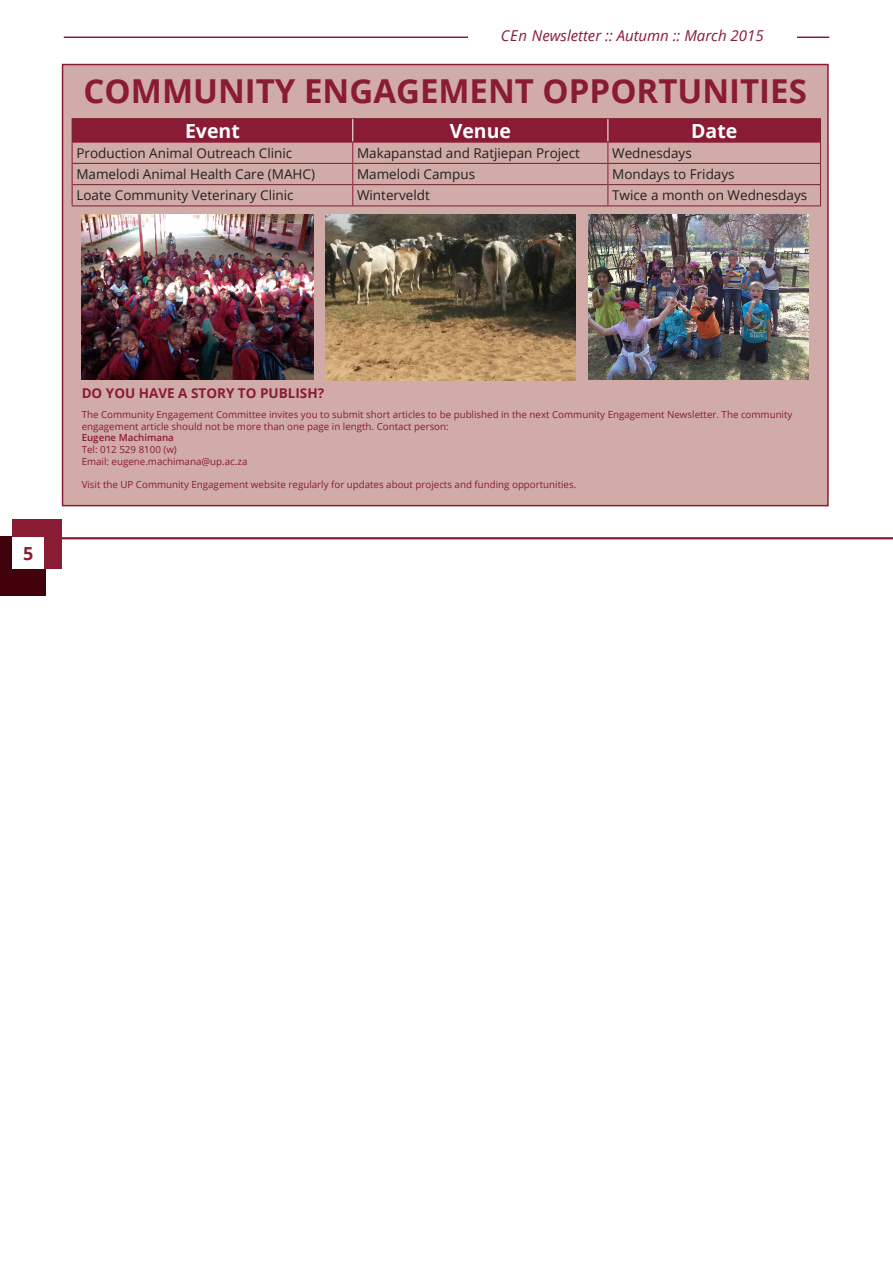
<style>
.page{position:relative;width:893px;height:1263px;background:#fff}
.page>*{position:absolute;margin:0;border:0;box-sizing:border-box;transform-origin:0 0}
.t1{font:700 33px "Open Sans";color:#891b35}
.t2{font:700 19.5px "Open Sans";color:#fff}
.t3{font:700 18px "Open Sans";color:#891b35}
.t4{font:italic 15px "Open Sans";color:#891b35}
.t5{font:13.5px "Open Sans";color:#231f20}
.List_Paragraph{font:700 13.5px "Open Sans";color:#891b35}
.t6{font:9.75px/11.7px "Open Sans";color:#891b35}
.s1{font-weight:600}
</style>
<div class="page">
<hr style="left:64px;top:37px;width:765px;height:1px;background:#891b35">
<div style="left:468px;top:29px;width:329px;height:19px;background:#fff"></div>
<hr style="left:56px;top:537px;width:837px;height:2px;background:#891b35">
<div style="left:0;top:536px;width:46px;height:60px;background:#42020b"></div>
<div style="left:12px;top:519px;width:50px;height:50px;background:#891b35"></div>
<div style="left:12px;top:537px;width:32px;height:32px;background:#fff"></div>
<div style="left:63px;top:65px;width:765px;height:441px;background:#d1aba8"></div>
<div style="left:62px;top:64px;width:767px;height:442px;border:2px solid #891b35"></div>
<hr style="left:72px;top:118px;width:281px;height:1px;background:#74202e">
<hr style="left:353px;top:118px;width:255px;height:1px;background:#74202e">
<hr style="left:608px;top:118px;width:213px;height:1px;background:#74202e">
<svg style="left:72px;top:119px;width:749px;height:87px"></svg>
<hr style="left:72px;top:206px;width:281px;height:1px;background:#891b35">
<hr style="left:353px;top:206px;width:255px;height:1px;background:#891b35">
<hr style="left:608px;top:206px;width:213px;height:1px;background:#891b35">
<img style="left:325px;top:214px;width:251px;height:166px">
<img style="left:82px;top:214px;width:231px;height:165px">
<img style="left:589px;top:214px;width:220px;height:165px">
<p class="t4" style="left:501px;top:25px;width:264px">CEn Newsletter :: Autumn :: March 2015</p>
<p class="t1" style="left:84px;top:68px;width:725px">COMMUNITY ENGAGEMENT OPPORTUNITIES</p>
<p class="t2" style="left:185px;top:117px;width:56px">Event</p>
<p class="t2" style="left:450px;top:117px;width:63px">Venue</p>
<p class="t2" style="left:691px;top:117px;width:48px">Date</p>
<p class="t5" style="left:76px;top:144px;width:218px">Production Animal Outreach Clinic</p>
<p class="t5" style="left:357px;top:144px;width:225px">Makapanstad and Ratjiepan Project</p>
<p class="t5" style="left:612px;top:144px;width:81px">Wednesdays</p>
<p class="t5" style="left:76px;top:165px;width:240px">Mamelodi Animal Health Care (MAHC)</p>
<p class="t5" style="left:357px;top:165px;width:120px">Mamelodi Campus</p>
<p class="t5" style="left:612px;top:165px;width:124px">Mondays to Fridays</p>
<p class="t5" style="left:76px;top:186px;width:219px">Loate Community Veterinary Clinic</p>
<p class="t5" style="left:357px;top:186px;width:74px">Winterveldt</p>
<p class="t5" style="left:612px;top:186px;width:197px">Twice a month on Wednesdays</p>
<p class="t3" style="left:23px;top:541px;width:12px">5</p>
<p class="List_Paragraph" style="left:82px;top:383px;width:244px">DO YOU HAVE A STORY TO PUBLISH?</p>
<p class="t6" style="left:82px;top:408px;width:712px">The Community Engagement Committee invites you to submit short articles to be published in the next Community Engagement Newsletter. The community engagement article should not be more than one page in length. Contact person:<br><span class="s1">Eugene Machimana<br></span>Tel: 012 529 8100 (w)</p>
<p class="t6" style="left:82px;top:455px;width:167px">Email: eugene.machimana@up.ac.za</p>
<p class="t6" style="left:82px;top:479px;width:496px">Visit the UP Community Engagement website regularly for updates about projects and funding opportunities.</p>
</div>
